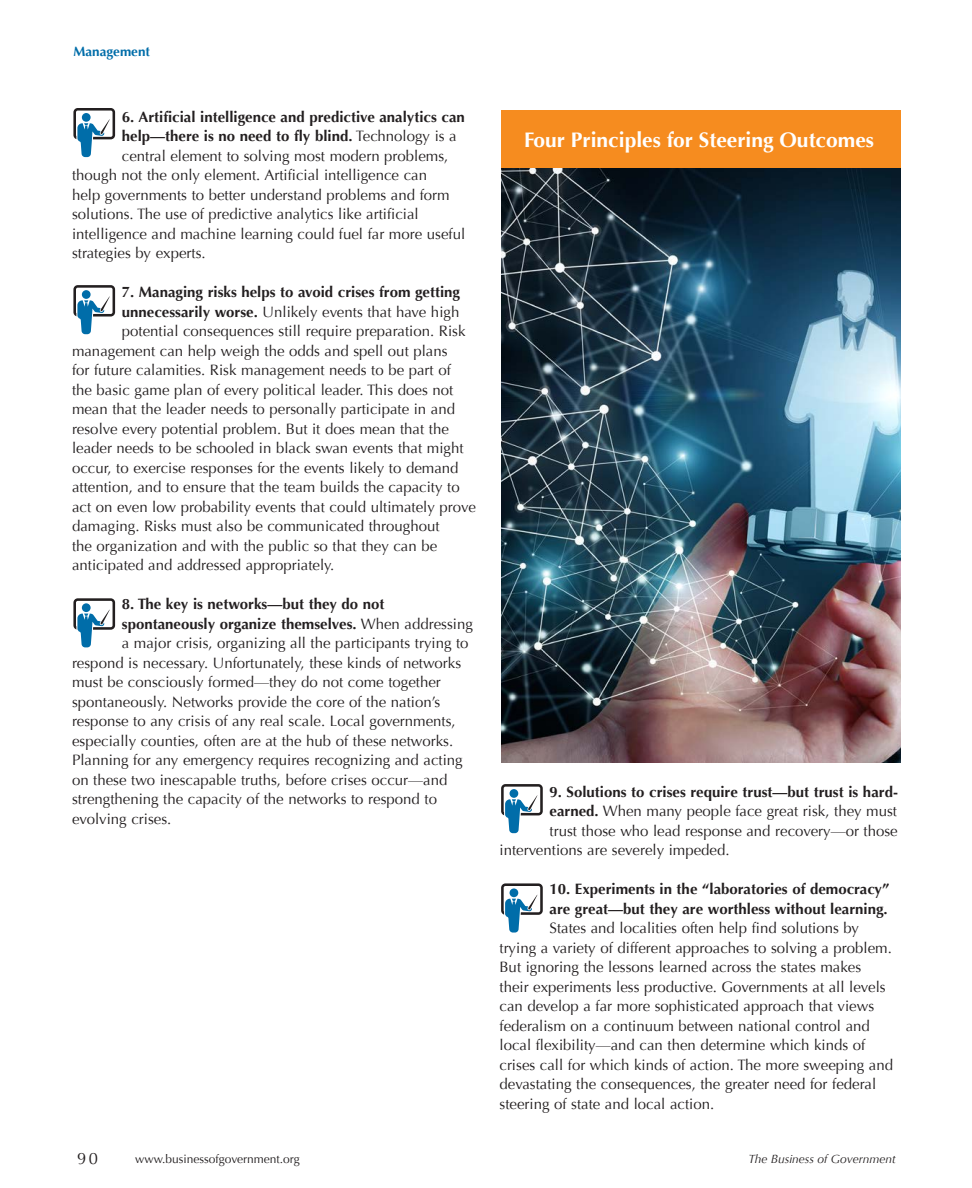
<style>
.page{position:relative;width:972px;height:1188px;background:#fff}
.page>*{position:absolute;margin:0;border:0;box-sizing:border-box;transform-origin:0 0}
.Heading_2{font:700 21px "Optima";color:#fff}
.t1{font:16.5px "Optima";color:#231f20}
.Body_Text{font:15px "Optima";color:#231f20}
.Body_Text-2{font:700 15px "Optima";color:#231f20}
.t2{font:700 13.5px "Optima";color:#006da9}
.t3{font:12px "Optima";color:#231f20}
.t4{font:italic 12px "Optima";color:#231f20}
.s1{font-weight:400}
.s2{font-weight:700}
</style>
<div class="page">
<div style="left:501px;top:110px;width:400px;height:58px;background:#f68c1f"></div>
<svg style="left:73px;top:108px;width:42px;height:49px"></svg>
<svg style="left:73px;top:285px;width:42px;height:49px"></svg>
<svg style="left:73px;top:598px;width:42px;height:49px"></svg>
<img style="left:501px;top:168px;width:399px;height:594px">
<svg style="left:501px;top:784px;width:42px;height:49px"></svg>
<svg style="left:501px;top:883px;width:42px;height:50px"></svg>
<p class="t2" style="left:74px;top:44px;width:78px">Management</p>
<p class="Body_Text-2" style="left:122px;top:108px;width:345px">6. Artificial intelligence and predictive analytics can</p>
<p class="Body_Text-2" style="left:122px;top:127px;width:336px">help—there is no need to fly blind. <span class="s1">Technology is a</span></p>
<p class="Body_Text" style="left:122px;top:147px;width:328px">central element to solving most modern problems,</p>
<p class="Body_Text" style="left:72px;top:167px;width:357px">though not the only element. Artificial intelligence can</p>
<p class="Body_Text" style="left:72px;top:186px;width:379px">help governments to better understand problems and form</p>
<p class="Body_Text" style="left:72px;top:206px;width:348px">solutions. The use of predictive analytics like artificial</p>
<p class="Body_Text" style="left:72px;top:225px;width:395px">intelligence and machine learning could fuel far more useful</p>
<p class="Body_Text" style="left:72px;top:245px;width:135px">strategies by experts.</p>
<p class="Body_Text-2" style="left:122px;top:283px;width:340px">7. Managing risks helps to avoid crises from getting</p>
<p class="Body_Text" style="left:122px;top:303px;width:339px"><span class="s2">unnecessarily worse.</span> Unlikely events that have high</p>
<p class="Body_Text" style="left:122px;top:323px;width:345px">potential consequences still require preparation. Risk</p>
<p class="Body_Text" style="left:72px;top:342px;width:377px">management can help weigh the odds and spell out plans</p>
<p class="Body_Text" style="left:72px;top:362px;width:380px">for future calamities. Risk management needs to be part of</p>
<p class="Body_Text" style="left:72px;top:381px;width:383px">the basic game plan of every political leader. This does not</p>
<p class="Body_Text" style="left:72px;top:401px;width:385px">mean that the leader needs to personally participate in and</p>
<p class="Body_Text" style="left:72px;top:420px;width:378px">resolve every potential problem. But it does mean that the</p>
<p class="Body_Text" style="left:72px;top:440px;width:393px">leader needs to be schooled in black swan events that might</p>
<p class="Body_Text" style="left:72px;top:459px;width:388px">occur, to exercise responses for the events likely to demand</p>
<p class="Body_Text" style="left:72px;top:479px;width:389px">attention, and to ensure that the team builds the capacity to</p>
<p class="Body_Text" style="left:72px;top:498px;width:405px">act on even low probability events that could ultimately prove</p>
<p class="Body_Text" style="left:72px;top:518px;width:369px">damaging. Risks must also be communicated throughout</p>
<p class="Body_Text" style="left:72px;top:537px;width:367px">the organization and with the public so that they can be</p>
<p class="Body_Text" style="left:72px;top:557px;width:264px">anticipated and addressed appropriately.</p>
<p class="Body_Text-2" style="left:122px;top:595px;width:264px">8. The key is networks—but they do not</p>
<p class="Body_Text-2" style="left:122px;top:615px;width:353px">spontaneously organize themselves. <span class="s1">When addressing</span></p>
<p class="Body_Text" style="left:122px;top:635px;width:348px">a major crisis, organizing all the participants trying to</p>
<p class="Body_Text" style="left:72px;top:654px;width:391px">respond is necessary. Unfortunately, these kinds of networks</p>
<p class="Body_Text" style="left:72px;top:674px;width:370px">must be consciously formed—they do not come together</p>
<p class="Body_Text" style="left:72px;top:693px;width:370px">spontaneously. Networks provide the core of the nation’s</p>
<p class="Body_Text" style="left:72px;top:713px;width:385px">response to any crisis of any real scale. Local governments,</p>
<p class="Body_Text" style="left:72px;top:732px;width:383px">especially counties, often are at the hub of these networks.</p>
<p class="Body_Text" style="left:72px;top:752px;width:392px">Planning for any emergency requires recognizing and acting</p>
<p class="Body_Text" style="left:72px;top:771px;width:377px">on these two inescapable truths, before crises occur—and</p>
<p class="Body_Text" style="left:72px;top:791px;width:367px">strengthening the capacity of the networks to respond to</p>
<p class="Body_Text" style="left:72px;top:810px;width:101px">evolving crises.</p>
<p class="Heading_2" style="left:524px;top:128px;width:351px">Four Principles for Steering Outcomes</p>
<p class="Body_Text-2" style="left:550px;top:783px;width:350px">9. Solutions to crises require trust—but trust is hard-</p>
<p class="Body_Text" style="left:550px;top:802px;width:349px"><span class="s2">earned.</span> When many people face great risk, they must</p>
<p class="Body_Text" style="left:550px;top:822px;width:350px">trust those who lead response and recovery—or those</p>
<p class="Body_Text" style="left:500px;top:841px;width:232px">interventions are severely impeded.</p>
<p class="Body_Text-2" style="left:550px;top:880px;width:341px">10. Experiments in the “laboratories of democracy”</p>
<p class="Body_Text-2" style="left:550px;top:900px;width:340px">are great—but they are worthless without learning.</p>
<p class="Body_Text" style="left:550px;top:919px;width:311px">States and localities often help find solutions by</p>
<p class="Body_Text" style="left:500px;top:939px;width:394px">trying a variety of different approaches to solving a problem.</p>
<p class="Body_Text" style="left:500px;top:958px;width:363px">But ignoring the lessons learned across the states makes</p>
<p class="Body_Text" style="left:500px;top:978px;width:388px">their experiments less productive. Governments at all levels</p>
<p class="Body_Text" style="left:500px;top:997px;width:376px">can develop a far more sophisticated approach that views</p>
<p class="Body_Text" style="left:500px;top:1017px;width:372px">federalism on a continuum between national control and</p>
<p class="Body_Text" style="left:500px;top:1036px;width:367px">local flexibility—and can then determine which kinds of</p>
<p class="Body_Text" style="left:500px;top:1056px;width:395px">crises call for which kinds of action. The more sweeping and</p>
<p class="Body_Text" style="left:500px;top:1075px;width:378px">devastating the consequences, the greater need for federal</p>
<p class="Body_Text" style="left:500px;top:1095px;width:216px">steering of state and local action.</p>
<p class="t1" style="left:77px;top:1149px;width:22px">90</p>
<p class="t3" style="left:135px;top:1152px;width:166px">www.businessofgovernment.org</p>
<p class="t4" style="left:749px;top:1152px;width:149px">The Business of Government</p>
</div>
